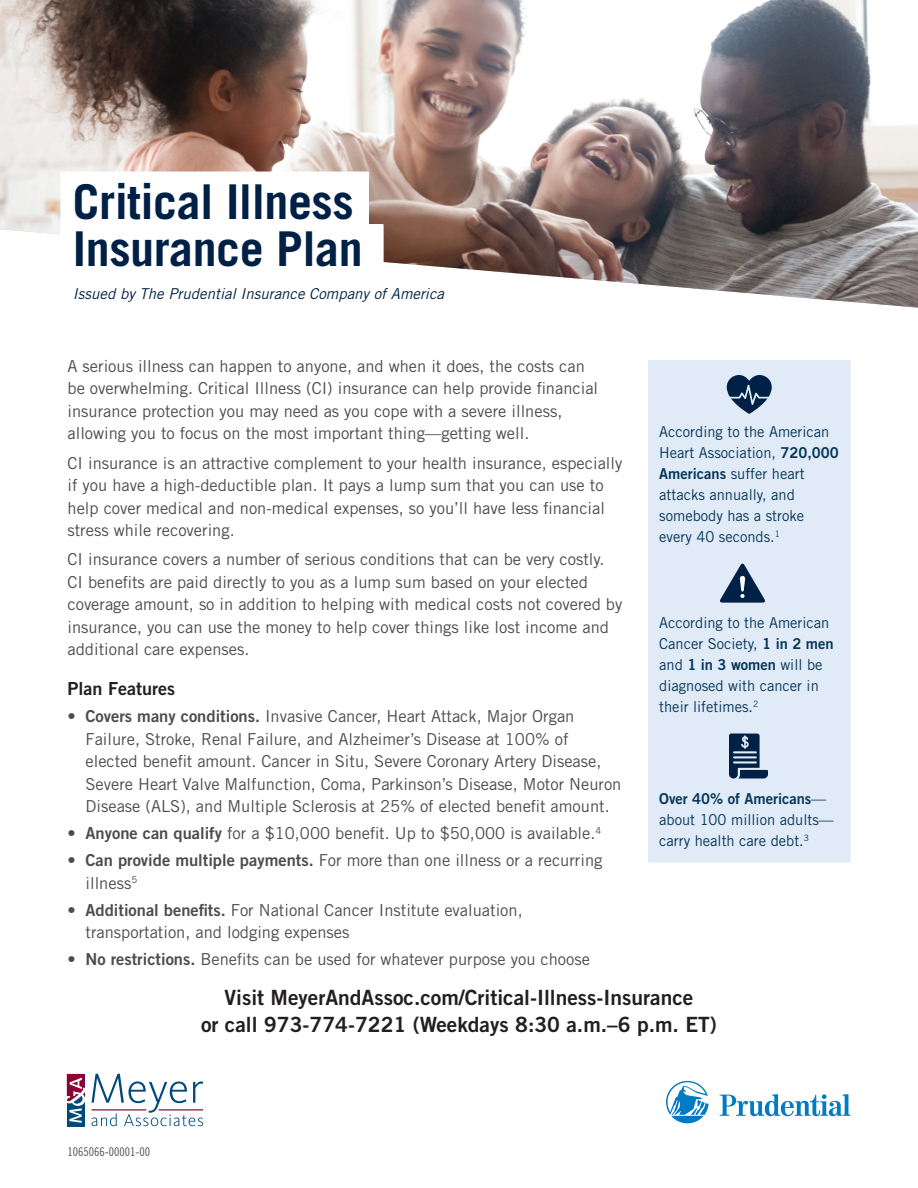
<style>
.page{position:relative;width:918px;height:1188px;background:#fff}
.page>*{position:absolute;margin:0;border:0;box-sizing:border-box;transform-origin:0 0}
.t1{font:700 48px/46.5px "Trade Gothic LT Std";letter-spacing:-.01em;color:#002045}
.t2{font:21px/27px "Trade Gothic LT Std Bd 2";color:#231f20;text-align:center}
.t3{font:18px "Trade Gothic LT Std Bd 2";color:#231f20}
.Body{font:16.5px/22.5px "Trade Gothic LT Std";color:#4b4c4d}
.t4{font:15px/21px "Trade Gothic LT Std";color:#063659}
.t5{font:italic 15px "Trade Gothic LT Std";color:#002045}
.t6{font:15px "Trade Gothic LT Std Bd 2";color:#063659}
.Disclosure{font:12px "Trade Gothic LT Std Cn 18";color:#4b4c4d}
.s1{font-family:"Trade Gothic LT Std Bd 2"}
.s2{font-family:"Trade Gothic LT Std"}
</style>
<div class="page">
<img style="left:0;top:0;width:918px;height:308px">
<div style="left:60px;top:172px;width:309px;height:63px;background:#fff"></div>
<div style="left:60px;top:224px;width:324px;height:51px;background:#fff"></div>
<div style="left:648px;top:360px;width:202px;height:502px;background:#e1ebf7"></div>
<svg style="left:727px;top:375px;width:45px;height:39px"></svg>
<svg style="left:729px;top:733px;width:39px;height:46px"></svg>
<svg style="left:720px;top:564px;width:45px;height:39px"></svg>
<svg style="left:666px;top:1081px;width:184px;height:42px"></svg>
<svg style="left:92px;top:1074px;width:111px;height:52px"></svg>
<hr style="left:159px;top:1109px;width:44px;height:1px;background:#8d0233">
<hr style="left:92px;top:1109px;width:54px;height:1px;background:#8d0233">
<div style="left:67px;top:1074px;width:18px;height:52px;background:#00497b"></div>
<svg style="left:67px;top:1074px;width:18px;height:49px"></svg>
<h1 class="t1" style="left:73px;top:178px;width:291px">Critical Illness<br>Insurance Plan</h1>
<p class="t5" style="left:73px;top:284px;width:373px">Issued by The Prudential Insurance Company of America</p>
<p class="Body" style="left:68px;top:355px;width:532px">A serious illness can happen to anyone, and when it does, the costs can be overwhelming. Critical Illness (CI) insurance can help provide financial insurance protection you may need as you cope with a severe illness, allowing you to focus on the most important thing—getting well.</p>
<p class="Body" style="left:68px;top:451px;width:556px">CI insurance is an attractive complement to your health insurance, especially if you have a high-deductible plan. It pays a lump sum that you can use to help cover medical and non-medical expenses, so you’ll have less financial stress while recovering.</p>
<p class="Body" style="left:68px;top:548px;width:556px">CI insurance covers a number of serious conditions that can be very costly.<br>CI benefits are paid directly to you as a lump sum based on your elected coverage amount, so in addition to helping with medical costs not covered by insurance, you can use the money to help cover things like lost income and additional care expenses.</p>
<h2 class="t3" style="left:68px;top:678px;width:109px">Plan Features</h2>
<p class="Body" style="left:86px;top:705px;width:537px;text-indent:-18px"><span class="s1">• Covers many conditions.</span> Invasive Cancer, Heart Attack, Major Organ Failure, Stroke, Renal Failure, and Alzheimer’s Disease at 100% of elected benefit amount. Cancer in Situ, Severe Coronary Artery Disease, Severe Heart Valve Malfunction, Coma, Parkinson’s Disease, Motor Neuron Disease (ALS), and Multiple Sclerosis at 25% of elected benefit amount.</p>
<p class="Body" style="left:68px;top:822px;width:535px"><span class="s1">• Anyone can qualify</span> for a $10,000 benefit. Up to $50,000 is available.<sup>4</sup></p>
<p class="Body" style="left:86px;top:849px;width:518px;text-indent:-18px"><span class="s1">• Can provide multiple payments.</span> For more than one illness or a recurring illness<sup>5</sup></p>
<p class="Body" style="left:86px;top:899px;width:439px;text-indent:-18px"><span class="s1">• Additional benefits.</span> For National Cancer Institute evaluation, transportation, and lodging expenses</p>
<p class="Body" style="left:68px;top:948px;width:524px"><span class="s1">• No restrictions.</span> Benefits can be used for whatever purpose you choose</p>
<p class="t4" style="left:659px;top:421px;width:181px">According to the American<br>Heart Association, <span class="s1">720,000<br>Americans</span> suffer heart attacks annually, and somebody has a stroke every 40 seconds.<sup>1</sup></p>
<p class="t4" style="left:659px;top:612px;width:176px">According to the American<br>Cancer Society, <span class="s1">1 in 2 men </span>and <span class="s1">1 in 3 women</span> will be diagnosed with cancer in their lifetimes.<sup>2</sup></p>
<p class="t6" style="left:659px;top:790px;width:168px">Over 40% of Americans<span class="s2">—</span></p>
<p class="t4" style="left:659px;top:809px;width:176px">about 100 million adults— carry health care debt.<sup>3</sup></p>
<p class="Disclosure" style="left:68px;top:1145px;width:84px">1065066-00001-00</p>
<p class="t2" style="left:201px;top:984px;width:517px">Visit MeyerAndAssoc.com/Critical-Illness-Insurance<br>or call 973-774-7221 (Weekdays 8:30 a.m.–6 p.m. ET)</p>
</div>
